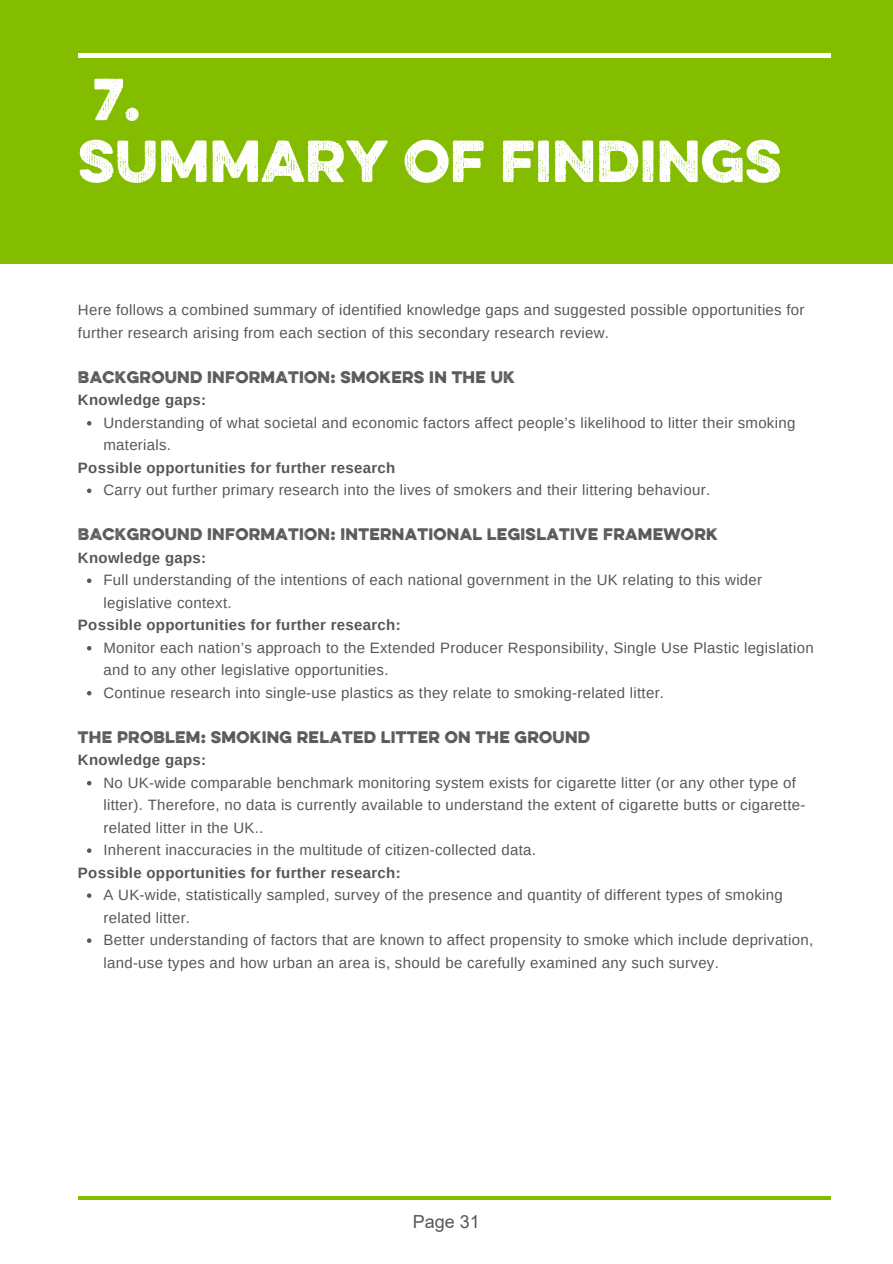
<style>
.page{position:relative;width:893px;height:1264px;background:#fff}
.page>*{position:absolute;margin:0;border:0;box-sizing:border-box;transform-origin:0 0}
.t1{font:700 52.95px/61.8px "Eveleth";color:#fff}
.t2{font:18px "Arial";color:#575756}
.t3{font:15px/22.5px "Arimo";letter-spacing:.02em;color:#575756}
.t4{font:700 15px "Arimo";letter-spacing:.02em;color:#575756}
.t5{font:700 15px "Eveleth";letter-spacing:.02em;color:#575756}
</style>
<div class="page">
<div style="left:0;top:0;width:892px;height:264px;background:#84bd00"></div>
<hr style="left:78px;top:1196px;width:752px;height:3px;background:#84bd00">
<hr style="left:79px;top:54px;width:752px;height:3px;background:#fff">
<svg style="left:87px;top:421px;width:4px;height:4px"></svg>
<svg style="left:87px;top:488px;width:4px;height:5px"></svg>
<svg style="left:87px;top:578px;width:4px;height:5px"></svg>
<svg style="left:87px;top:646px;width:4px;height:4px"></svg>
<svg style="left:87px;top:691px;width:4px;height:4px"></svg>
<svg style="left:87px;top:781px;width:4px;height:4px"></svg>
<svg style="left:87px;top:848px;width:4px;height:4px"></svg>
<svg style="left:87px;top:893px;width:4px;height:4px"></svg>
<svg style="left:87px;top:938px;width:4px;height:4px"></svg>
<h1 class="t1" style="left:78px;top:74px;width:705px">7.<br>SUMMARY OF FINDINGS</h1>
<p class="t3" style="left:78px;top:299px;width:728px">Here follows a combined summary of identified knowledge gaps and suggested possible opportunities for further research arising from each section of this secondary research review.</p>
<p class="t5" style="left:78px;top:370px;width:438px">BACKGROUND INFORMATION: SMOKERS IN THE UK</p>
<p class="t4" style="left:78px;top:392px;width:130px">Knowledge gaps:</p>
<p class="t3" style="left:103px;top:411px;width:693px">Understanding of what societal and economic factors affect people’s likelihood to litter their smoking materials.</p>
<p class="t3" style="left:103px;top:479px;width:608px">Carry out further primary research into the lives of smokers and their littering behaviour.</p>
<p class="t4" style="left:78px;top:459px;width:319px">Possible opportunities for further research</p>
<p class="t5" style="left:78px;top:527px;width:641px">BACKGROUND INFORMATION: INTERNATIONAL LEGISLATIVE FRAMEWORK</p>
<p class="t4" style="left:78px;top:549px;width:130px">Knowledge gaps:</p>
<p class="t3" style="left:103px;top:569px;width:660px">Full understanding of the intentions of each national government in the UK relating to this wider legislative context.</p>
<p class="t3" style="left:103px;top:636px;width:711px">Monitor each nation’s approach to the Extended Producer Responsibility, Single Use Plastic legislation and to any other legislative opportunities.<br>Continue research into single-use plastics as they relate to smoking-related litter.</p>
<p class="t4" style="left:78px;top:616px;width:324px">Possible opportunities for further research:</p>
<p class="t5" style="left:78px;top:729px;width:513px">THE PROBLEM: SMOKING RELATED LITTER ON THE GROUND</p>
<p class="t4" style="left:78px;top:751px;width:130px">Knowledge gaps:</p>
<p class="t3" style="left:103px;top:771px;width:703px">No UK-wide comparable benchmark monitoring system exists for cigarette litter (or any other type of litter). Therefore, no data is currently available to understand the extent of cigarette butts or cigarette&shy;related litter in the UK..<br>Inherent inaccuracies in the multitude of citizen-collected data.</p>
<p class="t3" style="left:103px;top:883px;width:711px">A UK-wide, statistically sampled, survey of the presence and quantity of different types of smoking related litter.<br>Better understanding of factors that are known to affect propensity to smoke which include deprivation, land-use types and how urban an area is, should be carefully examined any such survey.</p>
<p class="t4" style="left:78px;top:864px;width:324px">Possible opportunities for further research:</p>
<p class="t2" style="left:413px;top:1211px;width:68px">Page 31</p>
</div>
